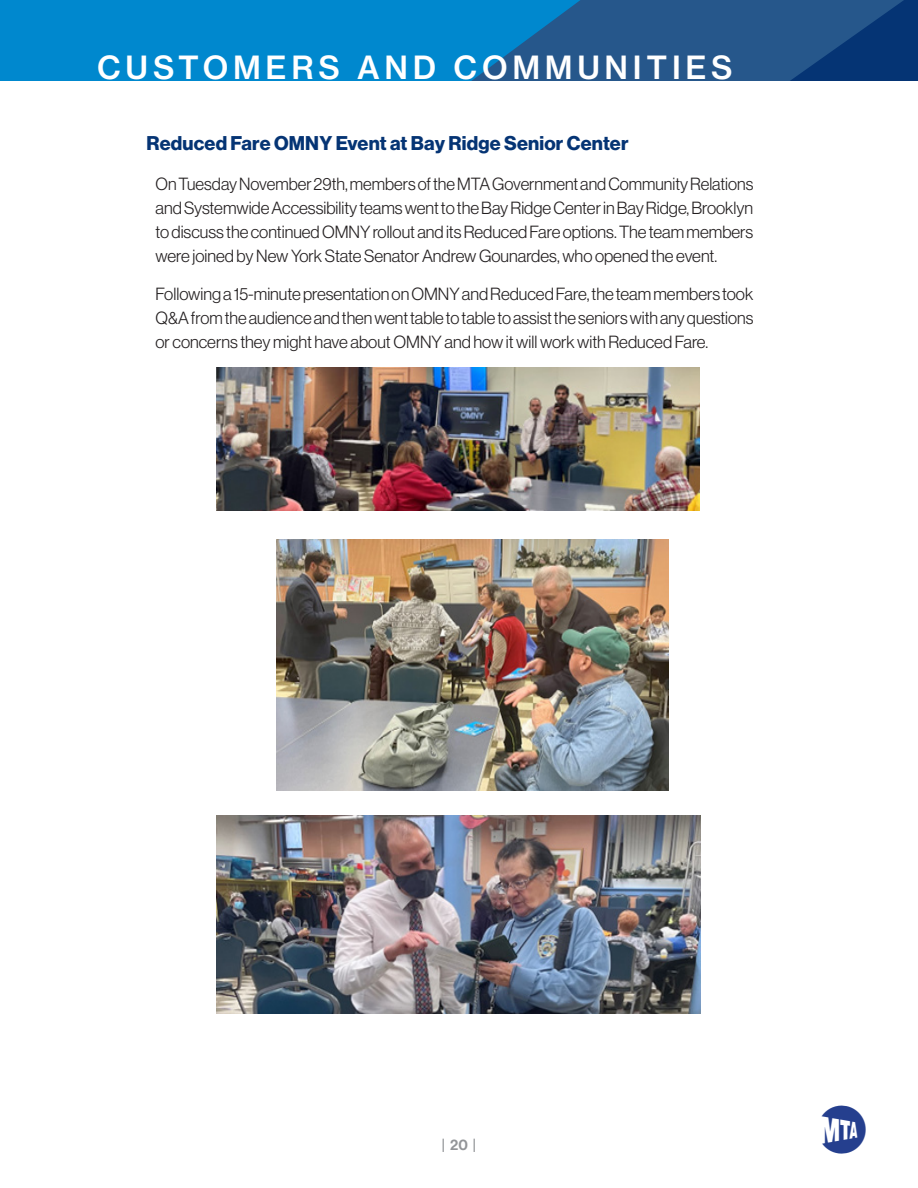
<style>
.page{position:relative;width:918px;height:1188px;background:#fff}
.page>*{position:absolute;margin:0;border:0;box-sizing:border-box;transform-origin:0 0}
.t1{font:500 48px "MTA Logo";color:#253f8e}
.t2{font:31.5px "N Haas Grotesk TX Pro 65 Md";letter-spacing:.15em;color:#fff}
.Chart_title{font:19.5px "N Haas Grotesk DS Pro 75 Bd";letter-spacing:.01em;color:#053474}
.NEW_BODY_COPY{font:17.25px/24px "N Haas Grotesk DS Pro 45 Lt";color:#231f20;text-align:justify}
.t3{font:15px "N Haas Grotesk DS Pro 65 Md";color:#939598}
</style>
<div class="page">
<div style="left:699px;top:0;width:219px;height:81px;background:#053474"></div>
<svg style="left:580px;top:0;width:324px;height:81px;fill:#26578b"></svg>
<svg style="left:0;top:0;width:580px;height:81px;background:#0383c7"></svg>
<img style="left:216px;top:368px;width:483px;height:143px">
<img style="left:277px;top:539px;width:391px;height:252px">
<img style="left:216px;top:816px;width:484px;height:197px">
<p class="t2" style="left:97px;top:48px;width:637px">CUSTOMERS AND COMMUNITIES</p>
<p class="Chart_title" style="left:147px;top:132px;width:483px">Reduced Fare OMNY Event at Bay Ridge Senior Center</p>
<p class="NEW_BODY_COPY" style="left:156px;top:172px;width:599px">On Tuesday November 29th, members of the MTA Government and Community Relations and Systemwide Accessibility teams went to the Bay Ridge Center in Bay Ridge, Brooklyn to discuss the continued OMNY rollout and its Reduced Fare options. The team members were joined by New York State Senator Andrew Gounardes, who opened the event.</p>
<p class="NEW_BODY_COPY" style="left:156px;top:282px;width:599px">Following a 15-minute presentation on OMNY and Reduced Fare, the team members took Q&amp;A from the audience and then went table to table to assist the seniors with any questions or concerns they might have about OMNY and how it will work with Reduced Fare.</p>
<p class="t3" style="left:442px;top:1136px;width:36px">| 20 |</p>
<h1 class="t1" style="left:822px;top:1105px;width:47px">M</h1>
</div>
